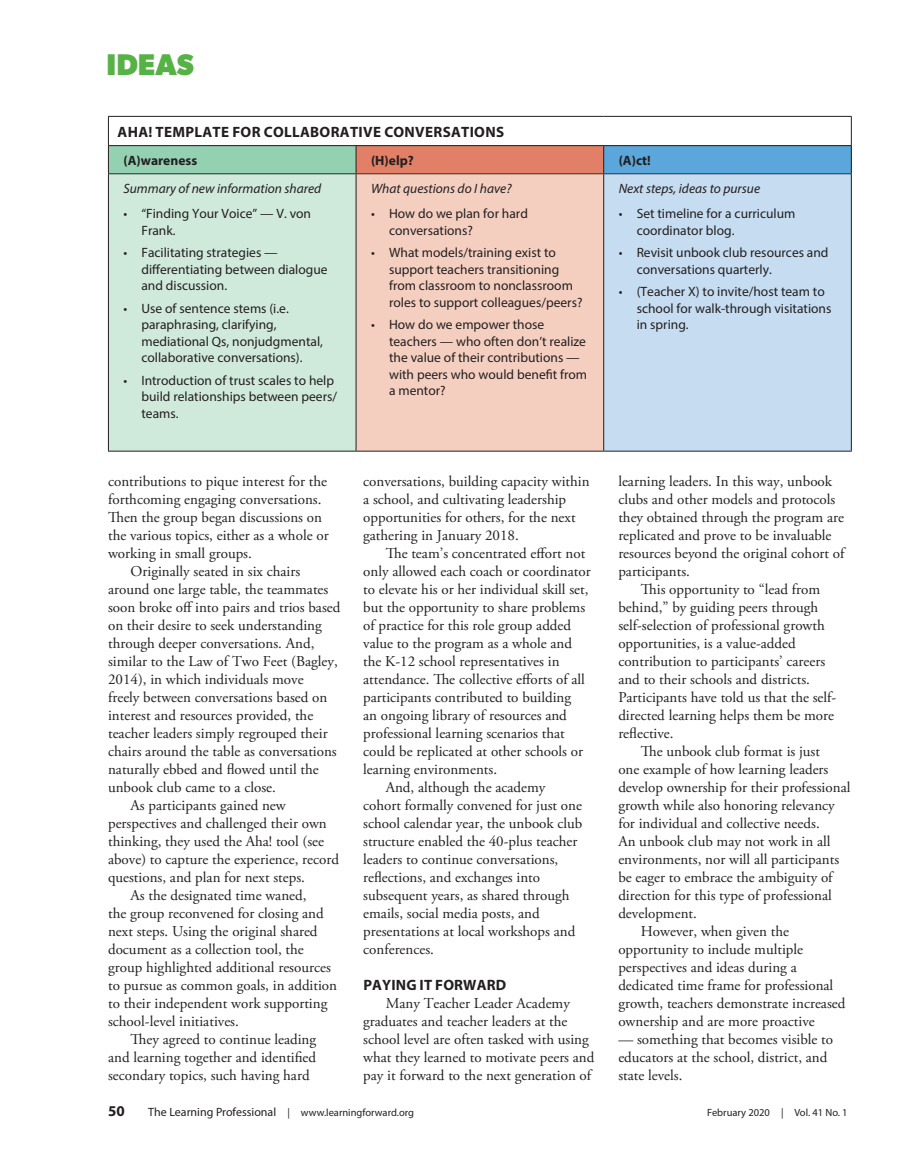
<style>
.page{position:relative;width:905px;height:1175px;background:#fff}
.page>*{position:absolute;margin:0;border:0;box-sizing:border-box;transform-origin:0 0}
.t1{font:700 30px "Gibson";color:#57b246}
.body{font:15px/18px "Adobe Garamond Pro";color:#231f20}
.body-2{font:700 15px "Myriad Pro";letter-spacing:.02em;color:#231f20}
.subhead{font:700 15px "Myriad Pro";letter-spacing:.01em;color:#231f20}
.body-3{font:13.5px/16.5px "Myriad Pro";color:#231f20}
.body-4{font:italic 13.5px "Myriad Pro";color:#231f20}
.body-5{font:700 13.5px "Myriad Pro";color:#231f20}
.t2{font:10.5px "Myriad Pro";color:#231f20}
.s1{font-size:12px}
</style>
<div class="page">
<div style="left:108px;top:146px;width:248px;height:28px;background:#94d1b3"></div>
<div style="left:356px;top:146px;width:247px;height:28px;background:#e18066"></div>
<div style="left:603px;top:146px;width:248px;height:28px;background:#5ba6da"></div>
<div style="left:108px;top:174px;width:248px;height:277px;background:#cfe9db"></div>
<div style="left:356px;top:174px;width:247px;height:277px;background:#f4cfc0"></div>
<div style="left:603px;top:174px;width:248px;height:277px;background:#c5dcf1"></div>
<hr style="left:108px;top:116px;width:248px;height:1px;background:#231f20">
<hr style="left:356px;top:116px;width:247px;height:1px;background:#231f20">
<hr style="left:603px;top:116px;width:248px;height:1px;background:#231f20">
<hr style="left:108px;top:145px;width:248px;height:1px;background:#231f20">
<svg style="left:108px;top:117px;width:1px;height:56px"></svg>
<hr style="left:356px;top:145px;width:247px;height:1px;background:#231f20">
<svg style="left:356px;top:146px;width:1px;height:27px"></svg>
<hr style="left:603px;top:145px;width:248px;height:1px;background:#231f20">
<svg style="left:603px;top:146px;width:1px;height:27px"></svg>
<svg style="left:850px;top:117px;width:1px;height:56px"></svg>
<hr style="left:108px;top:173px;width:248px;height:1px;background:#231f20">
<hr style="left:108px;top:174px;width:1px;height:277px;background:#231f20">
<hr style="left:356px;top:173px;width:247px;height:1px;background:#231f20">
<hr style="left:356px;top:174px;width:1px;height:277px;background:#231f20">
<hr style="left:603px;top:173px;width:248px;height:1px;background:#231f20">
<hr style="left:603px;top:174px;width:1px;height:277px;background:#231f20">
<hr style="left:850px;top:174px;width:1px;height:277px;background:#231f20">
<hr style="left:108px;top:451px;width:248px;height:1px;background:#231f20">
<hr style="left:356px;top:451px;width:247px;height:1px;background:#231f20">
<hr style="left:603px;top:451px;width:248px;height:1px;background:#231f20">
<p class="t1" style="left:106px;top:47px;width:89px">IDEAS</p>
<p class="body-2" style="left:118px;top:122px;width:388px">AHA! TEMPLATE FOR COLLABORATIVE CONVERSATIONS</p>
<p class="body-5" style="left:123px;top:151px;width:75px">(A)wareness</p>
<p class="body-5" style="left:371px;top:151px;width:44px">(H)elp?</p>
<p class="body-5" style="left:618px;top:151px;width:33px">(A)ct!</p>
<p class="body-4" style="left:123px;top:180px;width:199px">Summary of new information shared</p>
<p class="body-3" style="left:141px;top:205px;width:171px;text-indent:-18px">• “Finding Your Voice” — V. von<br>Frank.</p>
<p class="body-3" style="left:141px;top:244px;width:188px;text-indent:-18px">• Facilitating strategies — differentiating between dialogue and discussion.</p>
<p class="body-3" style="left:141px;top:300px;width:183px;text-indent:-18px">• Use of sentence stems (i.e. paraphrasing, clarifying, mediational Qs, nonjudgmental, collaborative conversations).</p>
<p class="body-3" style="left:141px;top:372px;width:197px;text-indent:-18px">• Introduction of trust scales to help build relationships between peers/ teams.</p>
<p class="body-4" style="left:371px;top:180px;width:142px">What questions do I have?</p>
<p class="body-3" style="left:389px;top:205px;width:140px;text-indent:-18px">• How do we plan for hard conversations?</p>
<p class="body-3" style="left:389px;top:244px;width:195px;text-indent:-18px">• What models/training exist to support teachers transitioning from classroom to nonclassroom roles to support colleagues/peers?</p>
<p class="body-3" style="left:389px;top:316px;width:200px;text-indent:-18px">• How do we empower those teachers — who often don’t realize the value of their contributions — with peers who would benefit from a mentor?</p>
<p class="body-4" style="left:618px;top:180px;width:143px">Next steps, ideas to pursue</p>
<p class="body-3" style="left:636px;top:205px;width:160px;text-indent:-18px">• Set timeline for a curriculum coordinator blog.</p>
<p class="body-3" style="left:636px;top:244px;width:193px;text-indent:-18px">• Revisit unbook club resources and conversations quarterly.</p>
<p class="body-3" style="left:636px;top:283px;width:196px;text-indent:-18px">• (Teacher X) to invite/host team to school for walk-through visitations in spring.</p>
<p class="body" style="left:108px;top:473px;width:222px">contributions to pique interest for the forthcoming engaging conversations.<br>Then the group began discussions on the various topics, either as a whole or working in small groups.</p>
<p class="body" style="left:108px;top:563px;width:234px;text-indent:22px">Originally seated in six chairs around one large table, the teammates soon broke off into pairs and trios based on their desire to seek understanding through deeper conversations. And, similar to the Law of Two Feet (Bagley, 2014), in which individuals move<br>freely between conversations based on interest and resources provided, the teacher leaders simply regrouped their chairs around the table as conversations naturally ebbed and flowed until the unbook club came to a close.</p>
<p class="body" style="left:108px;top:797px;width:232px;text-indent:22px">As participants gained new perspectives and challenged their own thinking, they used the Aha! tool (see above) to capture the experience, record questions, and plan for next steps.</p>
<p class="body" style="left:108px;top:887px;width:230px;text-indent:22px">As the designated time waned,<br>the group reconvened for closing and next steps. Using the original shared document as a collection tool, the group highlighted additional resources to pursue as common goals, in addition to their independent work supporting school-level initiatives.</p>
<p class="body" style="left:108px;top:1031px;width:210px;text-align:justify;text-indent:22px">They agreed to continue leading and learning together and identified secondary topics, such having hard</p>
<p class="body" style="left:363px;top:473px;width:228px">conversations, building capacity within a school, and cultivating leadership opportunities for others, for the next gathering in January 2018.</p>
<p class="body" style="left:363px;top:545px;width:229px;text-indent:22px">The team’s concentrated effort not only allowed each coach or coordinator to elevate his or her individual skill set, but the opportunity to share problems of practice for this role group added value to the program as a whole and the K-12 school representatives in attendance. The collective efforts of all participants contributed to building<br>an ongoing library of resources and professional learning scenarios that could be replicated at other schools or learning environments.</p>
<p class="body" style="left:363px;top:779px;width:221px;text-indent:22px">And, although the academy cohort formally convened for just one school calendar year, the unbook club structure enabled the 40-plus teacher leaders to continue conversations, reflections, and exchanges into subsequent years, as shared through emails, social media posts, and presentations at local workshops and conferences.</p>
<p class="subhead" style="left:363px;top:975px;width:144px">PAYING IT FORWARD</p>
<p class="body" style="left:363px;top:995px;width:233px;text-indent:22px">Many Teacher Leader Academy graduates and teacher leaders at the school level are often tasked with using what they learned to motivate peers and pay it forward to the next generation of</p>
<p class="body" style="left:618px;top:473px;width:228px">learning leaders. In this way, unbook clubs and other models and protocols they obtained through the program are replicated and prove to be invaluable resources beyond the original cohort of participants.</p>
<p class="body" style="left:618px;top:581px;width:219px;text-indent:22px">This opportunity to “lead from behind,” by guiding peers through self-selection of professional growth opportunities, is a value-added contribution to participants’ careers and to their schools and districts.<br>Participants have told us that the self&shy;directed learning helps them be more reflective.</p>
<p class="body" style="left:618px;top:743px;width:233px;text-indent:22px">The unbook club format is just<br>one example of how learning leaders develop ownership for their professional growth while also honoring relevancy for individual and collective needs.<br>An unbook club may not work in all environments, nor will all participants be eager to embrace the ambiguity of direction for this type of professional development.</p>
<p class="body" style="left:618px;top:923px;width:228px;text-indent:22px">However, when given the opportunity to include multiple perspectives and ideas during a dedicated time frame for professional growth, teachers demonstrate increased ownership and are more proactive</p>
<p class="body" style="left:618px;top:1031px;width:216px">— something that becomes visible to educators at the school, district, and state levels.</p>
<p class="body-2" style="left:108px;top:1101px;width:18px">50</p>
<p class="t2" style="left:148px;top:1106px;width:267px"><span class="s1">The Learning Professional</span> | www.learningforward.org</p>
<p class="t2" style="left:707px;top:1106px;width:142px">February 2020 | Vol. 41 No. 1</p>
</div>
